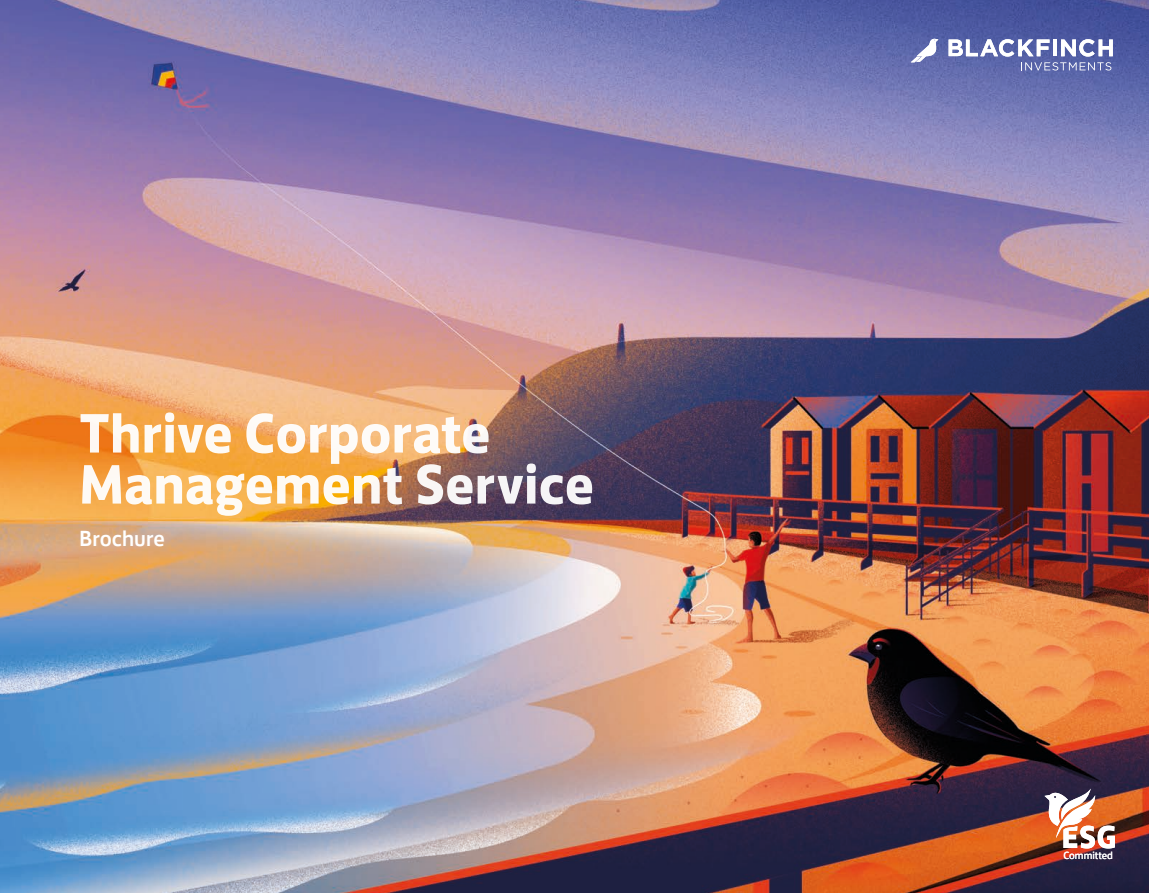
<style>
.page{position:relative;width:1149px;height:893px;background:#fff}
.page>*{position:absolute;margin:0;border:0;box-sizing:border-box;transform-origin:0 0}
.t1{font:700 57px/51px "FS Jack";color:#fff}
.t2{font:300 22.5px "FS Jack";color:#fff}
.t3{font:500 22.5px "FS Jack";color:#fff}
.t4{font:10.65px "FS Jack";color:#fff}
</style>
<div class="page">
<img style="left:0;top:0;width:1148px;height:893px">
<svg style="left:1044px;top:789px;width:70px;height:59px"></svg>
<svg style="left:910px;top:39px;width:28px;height:23px"></svg>
<svg style="left:948px;top:39px;width:164px;height:32px"></svg>
<p class="t1" style="left:79px;top:403px;width:516px">Thrive Corporate<br>Management Service</p>
<p class="t2" style="left:79px;top:463px;width:154px">Adviser Brochure</p>
<p class="t3" style="left:79px;top:520px;width:87px">Brochure</p>
<p class="t4" style="left:1063px;top:847px;width:51px">Committed</p>
</div>
